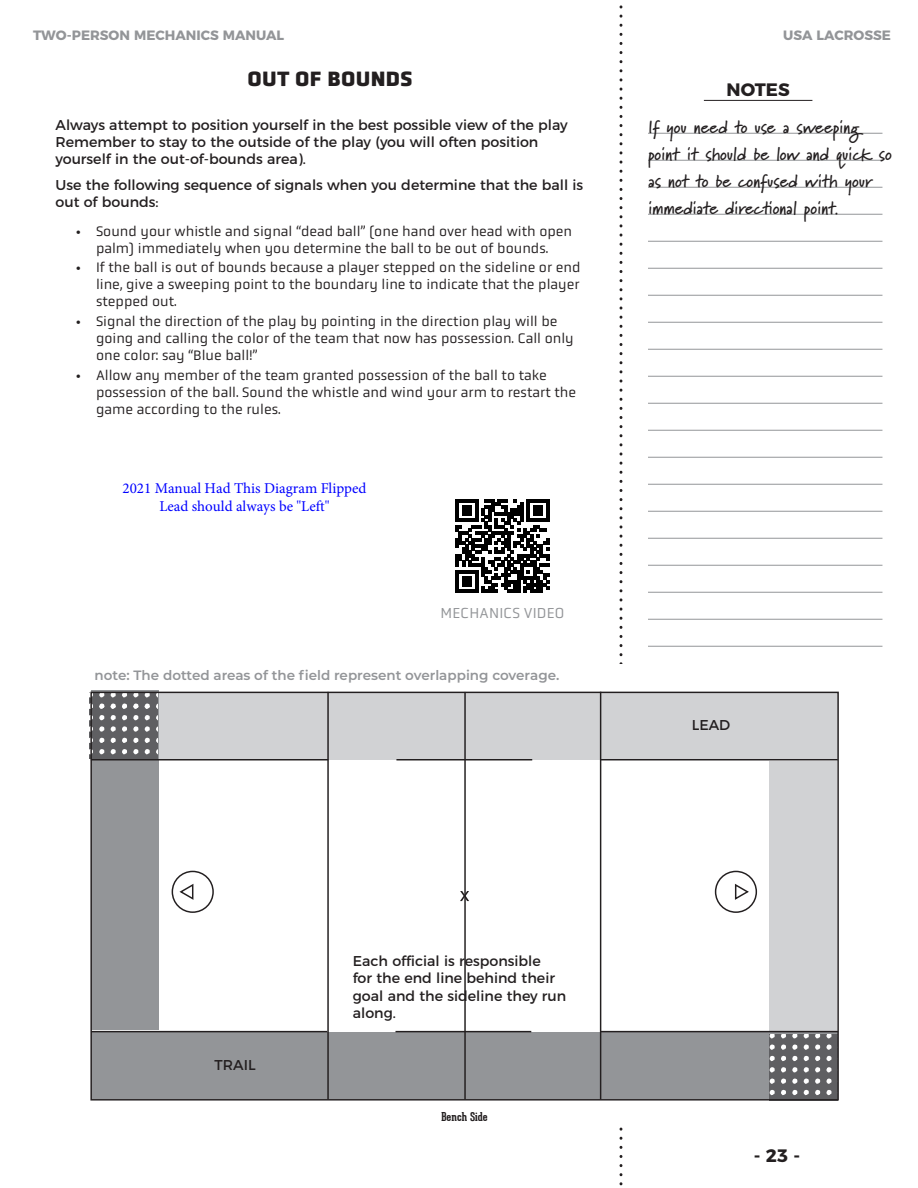
<style>
.page{position:relative;width:918px;height:1188px;background:#fff}
.page>*{position:absolute;margin:0;border:0;box-sizing:border-box;transform-origin:0 0}
.Head-main{font:900 21px "Obvia";letter-spacing:.015em;color:#231f20}
.handwritten_notes{font:700 18px/27px "Marydale";color:#231f20}
.t1{font:700 18px "Montserrat";color:#231f20}
.t2{font:15px/18px "Minion Pro";color:#00f;text-align:center}
.QR_code{font:15px "Obvia";letter-spacing:.015em;color:#939598}
.t3{font:14.25px/17.1px "Obvia";color:#231f20}
.body_copy{font:14.25px/17.1px "Montserrat";color:#231f20}
.body_bold_oblique{font:14.25px "Montserrat";color:#231f20}
.Bulleted_List_2{font:600 13.5px "Montserrat";color:#939598}
.t4{font:700 13.5px "Montserrat";color:#939598}
.body_copy-2{font:700 12px "Geared Slab";color:#231f20}
</style>
<div class="page">
<svg style="left:620px;top:5px;width:2px;height:1181px"></svg>
<hr style="left:704px;top:100px;width:108px;height:1px;background:#231f20">
<hr style="left:648px;top:133px;width:234px;height:1px;background:#939598">
<hr style="left:648px;top:160px;width:234px;height:1px;background:#939598">
<hr style="left:648px;top:187px;width:234px;height:1px;background:#939598">
<hr style="left:648px;top:214px;width:234px;height:1px;background:#939598">
<hr style="left:648px;top:241px;width:234px;height:1px;background:#939598">
<hr style="left:648px;top:268px;width:234px;height:1px;background:#939598">
<hr style="left:648px;top:295px;width:234px;height:1px;background:#939598">
<hr style="left:648px;top:322px;width:234px;height:1px;background:#939598">
<hr style="left:648px;top:349px;width:234px;height:1px;background:#939598">
<hr style="left:648px;top:376px;width:234px;height:1px;background:#939598">
<hr style="left:648px;top:403px;width:234px;height:1px;background:#939598">
<hr style="left:648px;top:430px;width:234px;height:1px;background:#939598">
<hr style="left:648px;top:457px;width:234px;height:1px;background:#939598">
<hr style="left:648px;top:484px;width:234px;height:1px;background:#939598">
<hr style="left:648px;top:511px;width:234px;height:1px;background:#939598">
<hr style="left:648px;top:538px;width:234px;height:1px;background:#939598">
<hr style="left:648px;top:565px;width:234px;height:1px;background:#939598">
<hr style="left:648px;top:592px;width:234px;height:1px;background:#939598">
<hr style="left:648px;top:619px;width:234px;height:1px;background:#939598">
<hr style="left:648px;top:646px;width:234px;height:1px;background:#939598">
<div style="left:37px;top:665px;width:847px;height:461px;background:#fff"></div>
<div style="left:91px;top:693px;width:747px;height:67px;background:#d1d2d4"></div>
<div style="left:172px;top:871px;width:42px;height:42px;border:1px solid #231f20;border-radius:50%"></div>
<svg style="left:179px;top:883px;width:15px;height:17px"></svg>
<svg style="left:734px;top:883px;width:15px;height:17px"></svg>
<hr style="left:396px;top:760px;width:136px;height:1px;background:#929090">
<hr style="left:396px;top:759px;width:136px;height:1px;background:#231f20">
<div style="left:91px;top:1032px;width:747px;height:67px;background:#939598"></div>
<div style="left:91px;top:690px;width:68px;height:340px;background:#939598"></div>
<div style="left:769px;top:762px;width:68px;height:339px;background:#d1d2d4"></div>
<svg style="left:769px;top:1034px;width:68px;height:65px;fill:#5f5f62"></svg>
<svg style="left:92px;top:694px;width:66px;height:65px;fill:#5f5f62"></svg>
<div style="left:715px;top:871px;width:42px;height:42px;border:1px solid #231f20;border-radius:50%"></div>
<svg style="left:460px;top:891px;width:9px;height:10px"></svg>
<hr style="left:464px;top:692px;width:2px;height:407px;background:#231f20">
<hr style="left:327px;top:692px;width:2px;height:407px;background:#231f20">
<hr style="left:600px;top:692px;width:1px;height:407px;background:#231f20">
<hr style="left:91px;top:1031px;width:236px;height:1px;background:#231f20">
<hr style="left:600px;top:1031px;width:238px;height:1px;background:#231f20">
<hr style="left:396px;top:1032px;width:135px;height:1px;background:#69696b">
<hr style="left:396px;top:1031px;width:135px;height:1px;background:#231f20">
<hr style="left:91px;top:759px;width:237px;height:1px;background:#231f20">
<hr style="left:601px;top:759px;width:237px;height:1px;background:#231f20">
<svg style="left:455px;top:499px;width:95px;height:94px"></svg>
<p class="t4" style="left:33px;top:24px;width:253px">TWO-PERSON MECHANICS MANUAL</p>
<p class="t4" style="left:783px;top:24px;width:109px">USA LACROSSE</p>
<p class="Head-main" style="left:247px;top:66px;width:166px">OUT OF BOUNDS</p>
<p class="body_copy" style="left:56px;top:115px;width:514px">Always attempt to position yourself in the best possible view of the play<br>Remember to stay to the outside of the play (you will often position yourself in the out-of-bounds area).</p>
<p class="body_copy" style="left:56px;top:175px;width:529px">Use the following sequence of signals when you determine that the ball is out of bounds:</p>
<p class="t3" style="left:76px;top:222px;width:498px;text-align:center">• Sound your whistle and signal “dead ball” (one hand over head with open palm) immediately when you determine the ball to be out of bounds.</p>
<p class="t3" style="left:96px;top:259px;width:486px;text-align:justify;text-indent:-20px">• If the ball is out of bounds because a player stepped on the sideline or end line, give a sweeping point to the boundary line to indicate that the player stepped out.</p>
<p class="t3" style="left:96px;top:313px;width:479px;text-indent:-20px">• Signal the direction of the play by pointing in the direction play will be going and calling the color of the team that now has possession. Call only one color: say “Blue ball!”</p>
<p class="t3" style="left:96px;top:366px;width:482px;text-indent:-20px">• Allow any member of the team granted possession of the ball to take possession of the ball. Sound the whistle and wind your arm to restart the game according to the rules.</p>
<p class="t2" style="left:122px;top:479px;width:245px">2021 Manual Had This Diagram Flipped<br>Lead should always be "Left"</p>
<p class="QR_code" style="left:441px;top:604px;width:125px">MECHANICS VIDEO</p>
<p class="Bulleted_List_2" style="left:95px;top:666px;width:466px">note: The dotted areas of the field represent overlapping coverage.</p>
<p class="t1" style="left:727px;top:75px;width:65px">NOTES</p>
<p class="handwritten_notes" style="left:648px;top:113px;width:245px">If you need to use a sweeping point it should be low and quick so as not to be confused with your immediate directional point.</p>
<p class="body_bold_oblique" style="left:692px;top:714px;width:40px">LEAD</p>
<p class="body_bold_oblique" style="left:215px;top:1054px;width:42px">TRAIL</p>
<p class="body_copy" style="left:353px;top:952px;width:215px">Each official is responsible<br>for the end line behind their goal and the sideline they run along.</p>
<p class="body_copy-2" style="left:442px;top:1109px;width:48px">Bench Side</p>
<p class="t1" style="left:754px;top:1141px;width:48px">- 23 -</p>
</div>
